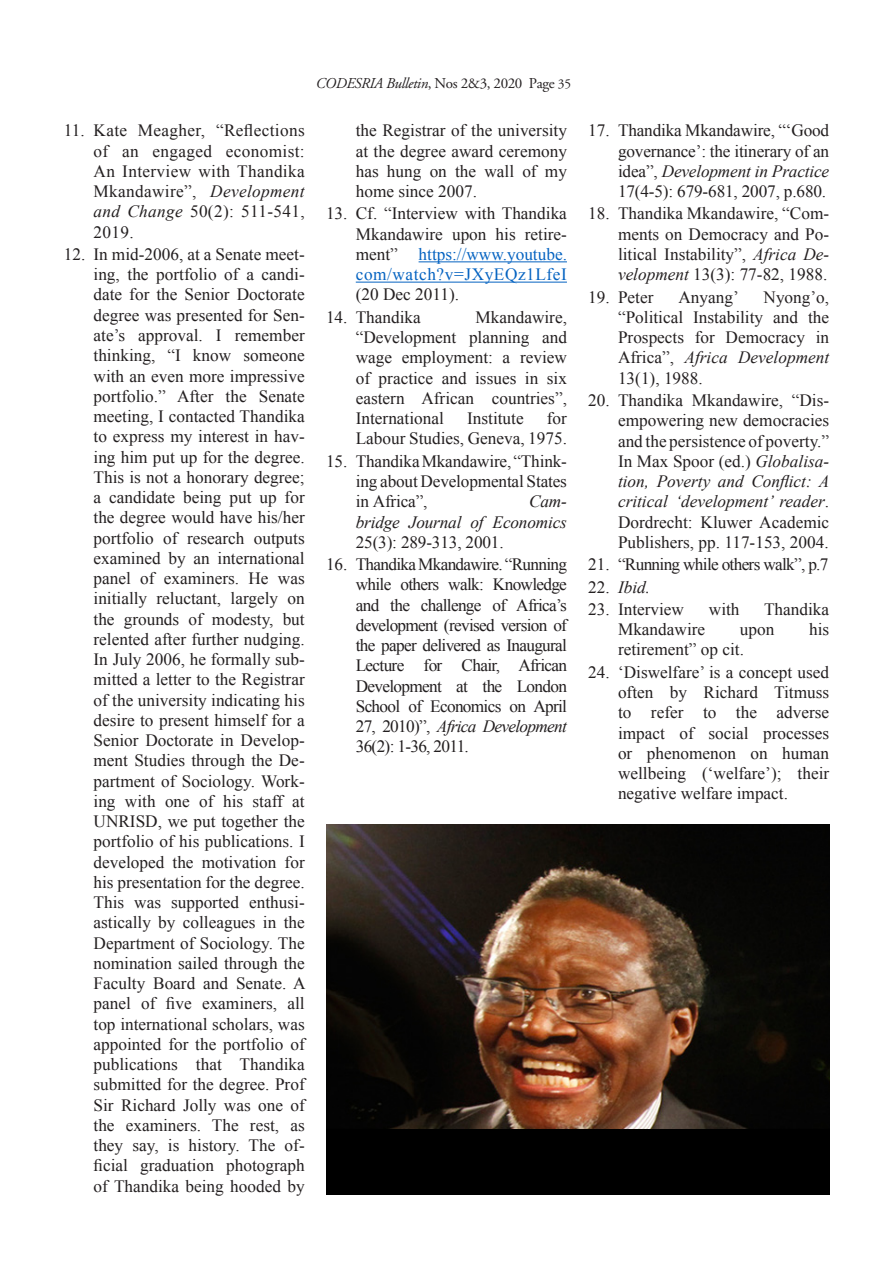
<style>
.page{position:relative;width:893px;height:1263px;background:#fff}
.page>*{position:absolute;margin:0;border:0;box-sizing:border-box;transform-origin:0 0}
.Note_de_fin{font:17.25px/20.2px "Times New Roman";color:#231f20;text-align:justify}
.t1{font:italic 17.25px/20.2px "Times New Roman";letter-spacing:-.01em;color:#231f20;text-align:justify}
.Note_de_fin-2{font:17.25px "Times New Roman";letter-spacing:-.04em;color:#231f20}
.t2{font:italic 15px "Adobe Garamond";letter-spacing:-.025em;color:#231f20}
.s1{font-style:normal}
.s2{font-style:normal;font-size:13.5px}
.s3{font-style:italic}
.s4{color:#0563c1}
</style>
<div class="page">
<hr style="left:419px;top:261px;width:148px;height:1px;background:#0563c1">
<hr style="left:356px;top:282px;width:211px;height:1px;background:#0563c1">
<img style="left:326px;top:824px;width:503px;height:370px">
<p class="t2" style="left:316px;top:75px;width:257px">CODESRIA Bulletin<span class="s1">, Nos 2&amp;3, 2020 Page</span> <span class="s2">35</span></p>
<p class="Note_de_fin" style="left:94px;top:120px;width:213px;text-indent:-30px">11. Kate Meagher, “Reflections of an engaged economist:<br>An Interview with Thandika Mkandawire”, <span class="s3">Development and Change</span> 50(2): 511-541, 2019.</p>
<p class="Note_de_fin" style="left:94px;top:244px;width:214px;text-indent:-30px">12. In mid-2006, at a Senate meet&shy;ing, the portfolio of a candi&shy;date for the Senior Doctorate degree was presented for Sen&shy;ate’s approval. I remember thinking, “I know someone with an even more impressive portfolio.” After the Senate meeting, I contacted Thandika to express my interest in hav&shy;ing him put up for the degree.<br>This is not a honorary degree; a candidate being put up for the degree would have his/her portfolio of research outputs examined by an international panel of examiners. He was initially reluctant, largely on the grounds of modesty, but relented after further nudging.<br>In July 2006, he formally sub&shy;mitted a letter to the Registrar of the university indicating his desire to present himself for a Senior Doctorate in Develop&shy;ment Studies through the De&shy;partment of Sociology. Work&shy;ing with one of his staff at UNRISD, we put together the portfolio of his publications. I developed the motivation for his presentation for the degree.<br>This was supported enthusi&shy;astically by colleagues in the Department of Sociology. The nomination sailed through the Faculty Board and Senate. A panel of five examiners, all top international scholars, was appointed for the portfolio of publications that Thandika submitted for the degree. Prof Sir Richard Jolly was one of the examiners. The rest, as they say, is history. The of&shy;ficial graduation photograph of Thandika being hooded by</p>
<p class="Note_de_fin" style="left:356px;top:120px;width:213px">the Registrar of the university at the degree award ceremony has hung on the wall of my home since 2007.</p>
<p class="Note_de_fin" style="left:356px;top:203px;width:213px;text-indent:-30px">13. Cf. “Interview with Thandika Mkandawire upon his retire&shy;ment” <span class="s4">https://www.youtube. com/watch?v=JXyEQz1LfeI </span>(20 Dec 2011).</p>
<p class="Note_de_fin" style="left:326px;top:307px;width:96px">14. Thandika</p>
<p class="Note_de_fin" style="left:356px;top:307px;width:213px;text-indent:120px">Mkandawire, “Development planning and wage employment: a review of practice and issues in six eastern African countries”, International</p>
<p class="Note_de_fin" style="left:467px;top:408px;width:58px">Institute</p>
<p class="Note_de_fin" style="left:356px;top:408px;width:213px;text-align:right">for<br>Labour Studies, Geneva, 1975.</p>
<p class="Note_de_fin" style="left:356px;top:451px;width:213px;text-indent:-30px">15. Thandika Mkandawire, “Think&shy;ing about Developmental States in Africa”,</p>
<p class="t1" style="left:356px;top:491px;width:213px;text-indent:173px">Cam&shy;bridge Journal of Economics <span class="s1">25(3): 289-313, 2001.</span></p>
<p class="Note_de_fin" style="left:356px;top:554px;width:213px;text-indent:-30px">16. Thandika Mkandawire. “Running while others walk: Knowledge and the challenge of Africa’s development (revised version of the paper delivered as Inaugural Lecture for Chair, African Development at the London School of Economics on April 27, 2010)”, <span class="s3">Africa Development </span>36(2): 1-36, 2011.</p>
<p class="Note_de_fin" style="left:618px;top:120px;width:213px;text-indent:-30px">17. Thandika Mkandawire, “‘Good governance’: the itinerary of an idea”, <span class="s3">Development in Practice </span>17(4-5): 679-681, 2007, p.680.</p>
<p class="Note_de_fin" style="left:618px;top:203px;width:213px;text-indent:-30px">18. Thandika Mkandawire, “Com&shy;ments on Democracy and Po&shy;litical Instability”, <span class="s3">Africa De&shy;velopment</span> 13(3): 77-82, 1988.</p>
<p class="Note_de_fin" style="left:588px;top:286px;width:67px">19. Peter</p>
<p class="Note_de_fin" style="left:678px;top:286px;width:62px">Anyang’</p>
<p class="Note_de_fin" style="left:618px;top:286px;width:213px;text-indent:146px">Nyong’o, “Political Instability and the Prospects for Democracy in Africa”, <span class="s3">Africa Development </span>13(1), 1988.</p>
<p class="Note_de_fin" style="left:618px;top:390px;width:213px;text-indent:-30px">20. Thandika Mkandawire, “Dis&shy;empowering new democracies and the persistence of poverty.” In Max Spoor (ed.) <span class="s3">Globalisa&shy;tion, Poverty and Conflict: A critical ‘development’ reader</span>.<br>Dordrecht: Kluwer Academic Publishers, pp. 117-153, 2004.</p>
<p class="Note_de_fin-2" style="left:588px;top:553px;width:242px">21. “Running while others walk”, p.7</p>
<p class="t1" style="left:588px;top:576px;width:63px"><span class="s1">22.</span> Ibid.</p>
<p class="Note_de_fin" style="left:588px;top:599px;width:97px">23. Interview</p>
<p class="Note_de_fin" style="left:709px;top:599px;width:32px">with</p>
<p class="Note_de_fin" style="left:764px;top:599px;width:67px">Thandika</p>
<p class="Note_de_fin" style="left:618px;top:619px;width:89px">Mkandawire</p>
<p class="Note_de_fin" style="left:740px;top:619px;width:36px">upon</p>
<p class="Note_de_fin" style="left:809px;top:619px;width:22px">his</p>
<p class="Note_de_fin" style="left:618px;top:639px;width:127px">retirement” op cit.</p>
<p class="Note_de_fin" style="left:618px;top:662px;width:213px;text-indent:-30px">24. ‘Diswelfare’ is a concept used often by Richard Titmuss to refer to the adverse impact of social processes or phenomenon on human wellbeing (‘welfare’); their negative welfare impact.</p>
</div>
